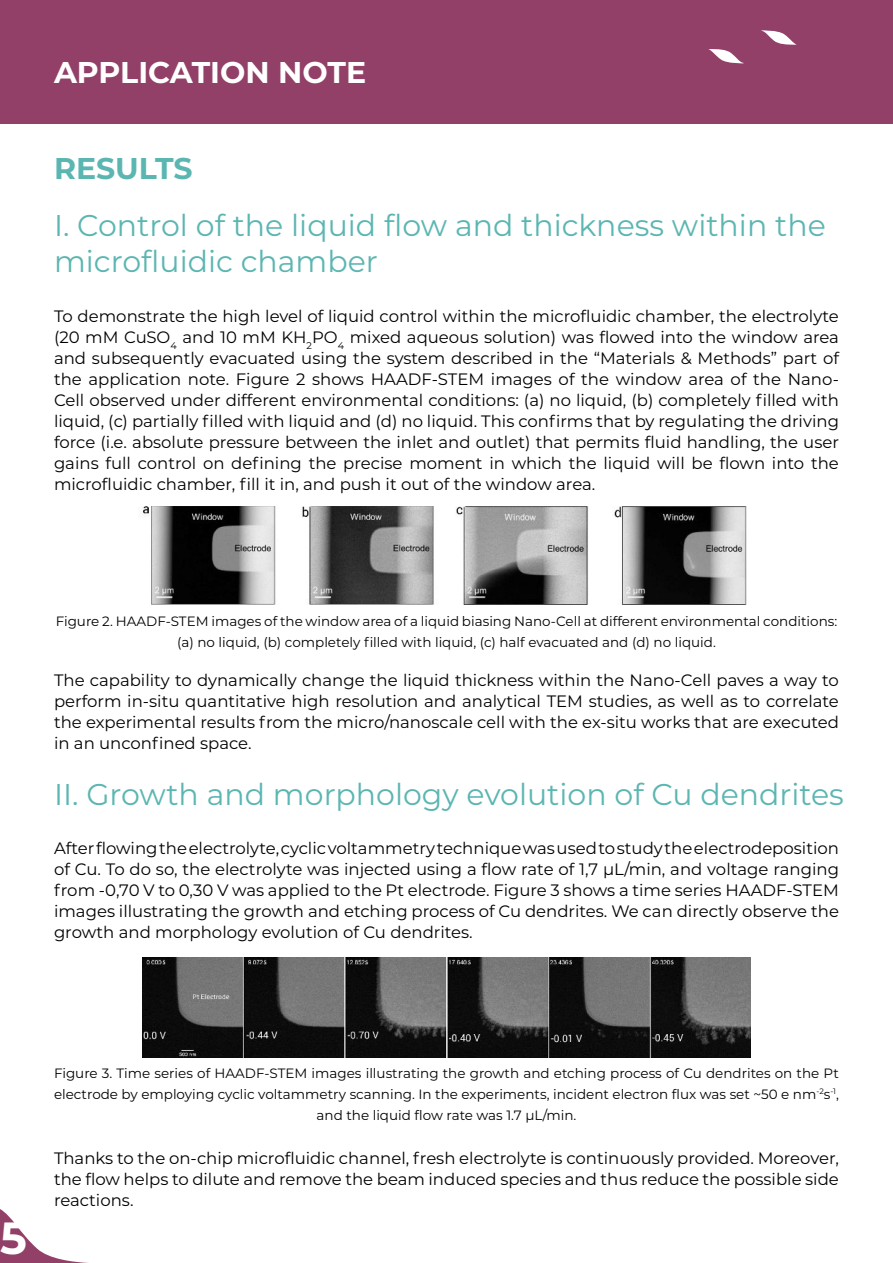
<style>
.page{position:relative;width:893px;height:1263px;background:#fff}
.page>*{position:absolute;margin:0;border:0;box-sizing:border-box;transform-origin:0 0}
.t1{font:700 45px "Montserrat";color:#fff}
.t2{font:30px/36px "Montserrat";color:#5bb6b1}
.t3{font:700 30px "Montserrat";color:#fff}
.t4{font:700 30px "Montserrat";color:#5bb6b1}
.t5{font:16.5px/21px "Montserrat";color:#000;text-align:justify}
.t6{font:13.5px/21px "Montserrat";color:#000;text-align:center}
</style>
<div class="page">
<div style="left:0;top:0;width:893px;height:124px;background:#924067"></div>
<svg style="left:761px;top:30px;width:36px;height:15px"></svg>
<svg style="left:708px;top:49px;width:36px;height:15px"></svg>
<svg style="left:0;top:1209px;width:88px;height:54px"></svg>
<img style="left:143px;top:506px;width:603px;height:99px">
<img style="left:143px;top:957px;width:607px;height:101px">
<h2 class="t3" style="left:54px;top:59px;width:314px">APPLICATION NOTE</h2>
<h2 class="t4" style="left:54px;top:155px;width:140px">RESULTS</h2>
<h2 class="t2" style="left:54px;top:207px;width:773px">I. Control of the liquid flow and thickness within the microfluidic chamber</h2>
<p class="t5" style="left:54px;top:305px;width:786px">To demonstrate the high level of liquid control within the microfluidic chamber, the electrolyte (20 mM CuSO<sub>4</sub> and 10 mM KH<sub>2</sub>PO<sub>4</sub> mixed aqueous solution) was flowed into the window area and subsequently evacuated using the system described in the “Materials &amp; Methods” part of the application note. Figure 2 shows HAADF-STEM images of the window area of the Nano-Cell observed under different environmental conditions: (a) no liquid, (b) completely filled with liquid, (c) partially filled with liquid and (d) no liquid. This confirms that by regulating the driving force (i.e. absolute pressure between the inlet and outlet) that permits fluid handling, the user gains full control on defining the precise moment in which the liquid will be flown into the microfluidic chamber, fill it in, and push it out of the window area.</p>
<p class="t6" style="left:56px;top:610px;width:783px">Figure 2. HAADF-STEM images of the window area of a liquid biasing Nano-Cell at different environmental conditions: (a) no liquid, (b) completely filled with liquid, (c) half evacuated and (d) no liquid.</p>
<p class="t5" style="left:54px;top:669px;width:787px">The capability to dynamically change the liquid thickness within the Nano-Cell paves a way to perform in-situ quantitative high resolution and analytical TEM studies, as well as to correlate the experimental results from the micro/nanoscale cell with the ex-situ works that are executed in an unconfined space.</p>
<h2 class="t2" style="left:54px;top:775px;width:791px">II. Growth and morphology evolution of Cu dendrites</h2>
<p class="t5" style="left:54px;top:837px;width:787px">After flowing the electrolyte, cyclic voltammetry technique was used to study the electrodeposition of Cu. To do so, the electrolyte was injected using a flow rate of 1,7 µL/min, and voltage ranging from -0,70 V to 0,30 V was applied to the Pt electrode. Figure 3 shows a time series HAADF-STEM images illustrating the growth and etching process of Cu dendrites. We can directly observe the growth and morphology evolution of Cu dendrites.</p>
<h1 class="t1" style="left:0;top:1218px;width:28px">5</h1>
<p class="t6" style="left:54px;top:1062px;width:786px">Figure 3. Time series of HAADF-STEM images illustrating the growth and etching process of Cu dendrites on the Pt electrode by employing cyclic voltammetry scanning. In the experiments, incident electron flux was set ~50 e nm<sup>-2</sup>s<sup>-1</sup>, and the liquid flow rate was 1.7 μL/min.</p>
<p class="t5" style="left:54px;top:1147px;width:786px">Thanks to the on-chip microfluidic channel, fresh electrolyte is continuously provided. Moreover, the flow helps to dilute and remove the beam induced species and thus reduce the possible side reactions.</p>
</div>
